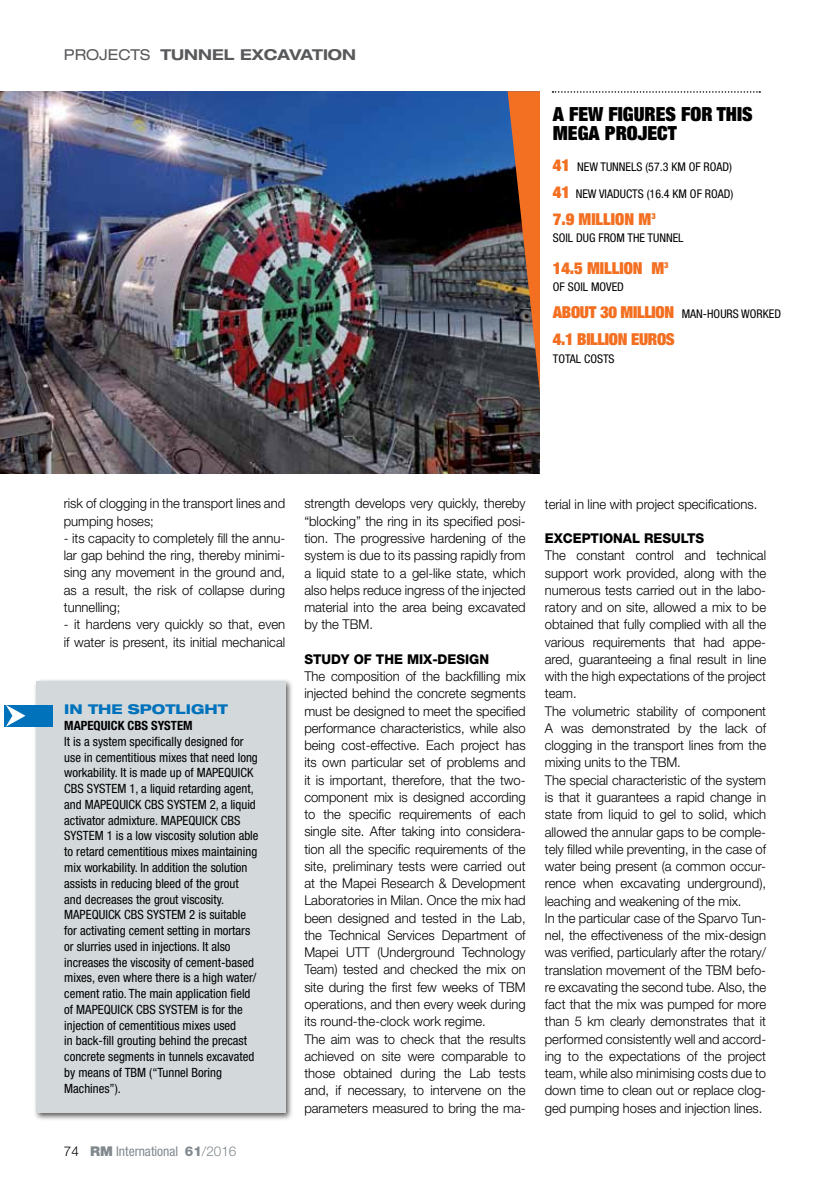
<style>
.page{position:relative;width:830px;height:1191px;background:#fff}
.page>*{position:absolute;margin:0;border:0;box-sizing:border-box;transform-origin:0 0}
.t1{font:900 condensed 19.5px/19.5px "Helvetica Neue LT Std";color:#000}
.t2{font:900 condensed 16.5px "Helvetica Neue LT Std";color:#f36f21}
.t3{font:900 condensed 16.5px "Helvetica Neue LT Std";letter-spacing:-.02em;color:#f36f21}
.t4{font:700 expanded 15px "Helvetica Neue LT Std";color:#58595b}
.t5{font:300 13.5px/17.2px "Helvetica Neue LT Std";color:#000}
.t6{font:800 13.5px "Helvetica Neue LT Std";color:#000}
.t7{font:condensed 13.5px "Helvetica Neue LT Std";color:#81898e}
.t8{font:800 expanded 13.5px "Helvetica Neue LT Std";color:#0072bc}
.t9{font:condensed 12.75px/15.8px "Helvetica Neue LT Std";color:#000}
.t10{font:700 condensed 12.75px "Helvetica Neue LT Std";color:#000}
.t11{font:condensed 12px "Helvetica Neue LT Std";color:#000}
.s1{font-weight:400}
.s2{font-weight:900;font-size:16.5px;color:#f36f21}
.s3{font-weight:300;font-stretch:normal;color:#000}
.s4{font-weight:900;font-stretch:normal}
.s5{font-weight:800;font-stretch:normal}
.s6{font-weight:300;font-stretch:normal}
</style>
<div class="page">
<div style="left:33px;top:678px;width:260px;height:443px;background:#000;opacity:.65"></div>
<div style="left:36px;top:681px;width:249px;height:431px;background:#d3d8db"></div>
<div style="left:4px;top:705px;width:49px;height:21px;background:#0072bc"></div>
<svg style="left:6px;top:705px;width:20px;height:21px"></svg>
<img style="left:0;top:91px;width:539px;height:383px">
<svg style="left:507px;top:91px;width:32px;height:302px;background:#935a3a"></svg>
<svg style="left:552px;top:91px;width:207px;height:2px"></svg>
<p class="t4" style="left:64px;top:45px;width:189px"><span class="s1">PROJECTS</span> TUNNEL EXCAVATION</p>
<h1 class="t1" style="left:552px;top:103px;width:193px">A FEW FIGURES FOR THIS<br>MEGA PROJECT</h1>
<p class="t11" style="left:552px;top:159px;width:181px"><span class="s2">41</span> NEW TUNNELS (57.3 KM of road)</p>
<p class="t11" style="left:552px;top:186px;width:182px"><span class="s2">41</span> NEW VIADUCTS (16.4 KM of road)</p>
<p class="t2" style="left:552px;top:208px;width:104px">7.9 MILLION M<sup>3</sup></p>
<p class="t11" style="left:552px;top:231px;width:132px">SOIL dug from THE TUNNEL</p>
<p class="t2" style="left:552px;top:257px;width:117px">14.5 MILLION M<sup>3</sup></p>
<p class="t11" style="left:552px;top:280px;width:73px">of SOIL moved</p>
<p class="t11" style="left:552px;top:307px;width:230px"><span class="s2">ABOUT 30 MILLION</span> man -hO URS WORKed</p>
<p class="t3" style="left:552px;top:329px;width:123px">4.1 BILLION EUROS</p>
<p class="t11" style="left:552px;top:352px;width:63px">TOTAL COSTS</p>
<p class="t5" style="left:64px;top:495px;width:223px">risk of clogging in the transport lines and pumping hoses;</p>
<p class="t5" style="left:64px;top:529px;width:223px;text-align:justify">- its capacity to completely fill the annu&shy;lar gap behind the ring, thereby minimi&shy;sing any movement in the ground and, as a result, the risk of collapse during tunnelling;</p>
<p class="t5" style="left:64px;top:615px;width:223px">- it hardens very quickly so that, even if water is present, its initial mechanical</p>
<p class="t8" style="left:64px;top:701px;width:165px">IN THE SPOTLIGHT</p>
<p class="t10" style="left:64px;top:718px;width:128px">MAPEQUICK CBS SYSTEM</p>
<p class="t9" style="left:64px;top:733px;width:196px">It is a system specifically designed for use in cementitious mixes that need long workability. It is made up of MAPEQUICK CBS SYSTEM 1, a liquid retarding agent, and MAPEQUICK CBS SYSTEM 2, a liquid activator admixture. MAPEQUICK CBS SYSTEM 1 is a low viscosity solution able to retard cementitious mixes maintaining mix workability. In addition the solution assists in reducing bleed of the grout and decreases the grout viscosity.<br>MAPEQUICK CBS SYSTEM 2 is suitable for activating cement setting in mortars or slurries used in injections. It also increases the viscosity of cement-based mixes, even where there is a high water/ cement ratio. The main application field of MAPEQUICK CBS SYSTEM is for the injection of cementitious mixes used<br>in back-fill grouting behind the precast concrete segments in tunnels excavated by means of TBM (“Tunnel Boring Machines”).</p>
<p class="t7" style="left:64px;top:1143px;width:174px"><span class="s3">74</span> <span class="s4">RM</span> International <span class="s5">61</span><span class="s6">/2016</span></p>
<p class="t5" style="left:304px;top:495px;width:223px;text-align:justify">strength develops very quickly, thereby “blocking” the ring in its specified posi&shy;tion. The progressive hardening of the system is due to its passing rapidly from a liquid state to a gel-like state, which also helps reduce ingress of the injected material into the area being excavated by the TBM.</p>
<p class="t6" style="left:304px;top:651px;width:186px">STUDY OF THE MIX-DESIGN</p>
<p class="t5" style="left:304px;top:667px;width:223px">The composition of the backfilling mix injected behind the concrete segments must be designed to meet the specified performance characteristics, while also being cost-effective. Each project has its own particular set of problems and it is important, therefore, that the two&shy;component mix is designed according to the specific requirements of each single site. After taking into considera&shy;tion all the specific requirements of the site, preliminary tests were carried out at the Mapei Research &amp; Development Laboratories in Milan. Once the mix had been designed and tested in the Lab, the Technical Services Department of Mapei UTT (Underground Technology Team) tested and checked the mix on site during the first few weeks of TBM operations, and then every week during its round-the-clock work regime.<br>The aim was to check that the results achieved on site were comparable to those obtained during the Lab tests and, if necessary, to intervene on the parameters measured to bring the ma-</p>
<p class="t5" style="left:544px;top:495px;width:214px">terial in line with project specifications.</p>
<p class="t6" style="left:544px;top:530px;width:161px">EXCEPTIONAL RESULTS</p>
<p class="t5" style="left:544px;top:546px;width:223px">The constant control and technical support work provided, along with the numerous tests carried out in the labo&shy;ratory and on site, allowed a mix to be obtained that fully complied with all the various requirements that had appe&shy;ared, guaranteeing a final result in line with the high expectations of the project team.<br>The volumetric stability of component A was demonstrated by the lack of clogging in the transport lines from the mixing units to the TBM.<br>The special characteristic of the system is that it guarantees a rapid change in state from liquid to gel to solid, which allowed the annular gaps to be comple&shy;tely filled while preventing, in the case of water being present (a common occur&shy;rence when excavating underground), leaching and weakening of the mix.<br>In the particular case of the Sparvo Tun&shy;nel, the effectiveness of the mix-design was verified, particularly after the rotary/ translation movement of the TBM befo&shy;re excavating the second tube. Also, the fact that the mix was pumped for more than 5 km clearly demonstrates that it performed consistently well and accord&shy;ing to the expectations of the project team, while also minimising costs due to down time to clean out or replace clog&shy;ged pumping hoses and injection lines.</p>
</div>
